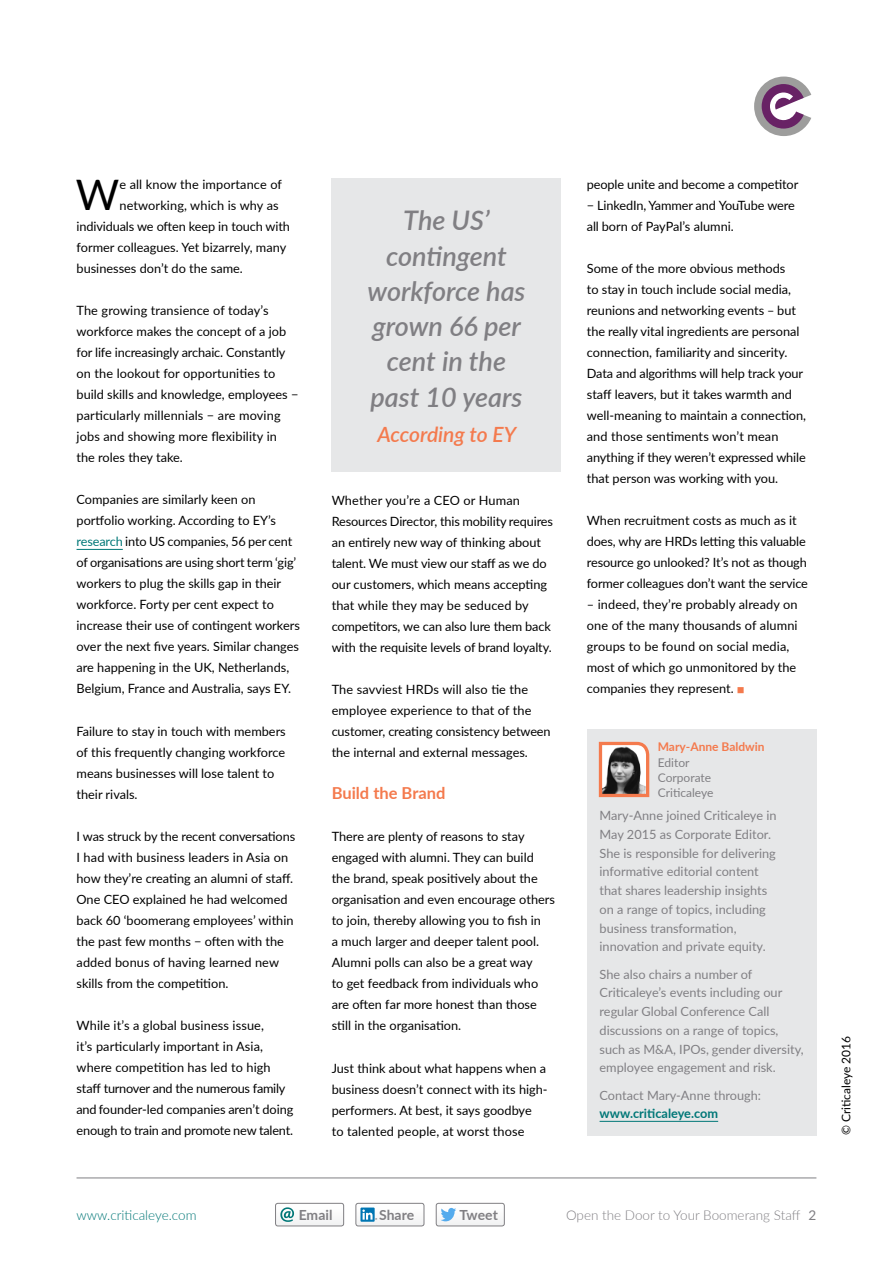
<style>
.page{position:relative;width:893px;height:1263px;background:#fff}
.page>*{position:absolute;margin:0;border:0;box-sizing:border-box;transform-origin:0 0}
.t1{font:42px "Lato";color:#000}
.t2{font:italic 600 27px/35.2px "Lato";color:#807f83;text-align:center}
.t3{font:italic 600 21px "Lato";letter-spacing:-.005em;color:#f47a4d}
.t4{font:700 16.5px "Lato";color:#f47a4d}
.t5{font:700 13.95px "Lato";letter-spacing:.005em;color:#807f83}
.t6{font:300 13.5px "Lato";color:#807f83}
.t7{font:300 13.5px "Lato";color:#077}
.t8{font:12.75px/21px "Lato";color:#000}
.t9{font:12.75px/18.8px "Lato";color:#807f83}
.t10{font:700 12.75px "Lato";color:#077}
.t11{font:12px/15px "Lato";color:#807f83}
.t12{font:12px "Lato";color:#000}
.t13{font:700 12px "Lato";color:#f47a4d}
.s1{color:#077}
.s2{color:#f47a4d}
.s3{font-weight:400}
</style>
<div class="page">
<hr style="left:77px;top:549px;width:46px;height:1px;background:#077">
<div style="left:332px;top:179px;width:229px;height:293px;background:#e6e7e8"></div>
<div style="left:587px;top:729px;width:229px;height:406px;background:#e6e7e8"></div>
<hr style="left:600px;top:1121px;width:118px;height:1px;background:#077">
<svg style="left:598px;top:741px;width:52px;height:57px;background:#a0867d"></svg>
<div style="left:356px;top:1203px;width:68px;height:23px;background:#f9fafa;border-radius:2px"></div>
<div style="left:355px;top:1203px;width:69px;height:23px;border:1px solid #807f83;border-radius:2px"></div>
<div style="left:360px;top:1207px;width:15px;height:15px;background:#0076b3"></div>
<svg style="left:362px;top:1209px;width:15px;height:11px"></svg>
<div style="left:436px;top:1203px;width:69px;height:23px;background:#f9fafa;border-radius:2px"></div>
<div style="left:436px;top:1203px;width:69px;height:23px;border:1px solid #807f83;border-radius:2px"></div>
<svg style="left:441px;top:1208px;width:15px;height:13px"></svg>
<div style="left:276px;top:1203px;width:68px;height:23px;background:#f9fafa;border-radius:2px"></div>
<div style="left:275px;top:1203px;width:69px;height:23px;border:1px solid #807f83;border-radius:2px"></div>
<svg style="left:280px;top:1207px;width:14px;height:15px"></svg>
<hr style="left:77px;top:1177px;width:739px;height:1px;background:#807f83">
<svg style="left:754px;top:77px;width:57px;height:59px"></svg>
<h1 class="t1" style="left:76px;top:165px;width:45px">W</h1>
<p class="t8" style="left:119px;top:173px;width:164px">e all know the importance of</p>
<p class="t8" style="left:119px;top:194px;width:161px">networking, which is why as</p>
<p class="t8" style="left:77px;top:215px;width:215px">individuals we often keep in touch with</p>
<p class="t8" style="left:77px;top:236px;width:211px">former colleagues. Yet bizarrely, many</p>
<p class="t8" style="left:77px;top:257px;width:168px">businesses don’t do the same.</p>
<p class="t8" style="left:77px;top:299px;width:223px">The growing transience of today’s workforce makes the concept of a job for life increasingly archaic. Constantly on the lookout for opportunities to build skills and knowledge, employees − particularly millennials − are moving jobs and showing more flexibility in the roles they take.</p>
<p class="t8" style="left:77px;top:489px;width:225px">Companies are similarly keen on portfolio working. According to EY’s <span class="s1">research</span> into US companies, 56 per cent of organisations are using short term ‘gig’ workers to plug the skills gap in their workforce. Forty per cent expect to increase their use of contingent workers over the next five years. Similar changes are happening in the UK, Netherlands, Belgium, France and Australia, says EY.</p>
<p class="t8" style="left:77px;top:720px;width:211px">Failure to stay in touch with members of this frequently changing workforce means businesses will lose talent to their rivals.</p>
<p class="t8" style="left:77px;top:825px;width:220px">I was struck by the recent conversations I had with business leaders in Asia on how they’re creating an alumni of staff.<br>One CEO explained he had welcomed back 60 ‘boomerang employees’ within the past few months − often with the added bonus of having learned new skills from the competition.</p>
<p class="t8" style="left:77px;top:1014px;width:218px">While it’s a global business issue,<br>it’s particularly important in Asia, where competition has led to high staff turnover and the numerous family and founder-led companies aren’t doing enough to train and promote new talent.</p>
<h2 class="t2" style="left:367px;top:202px;width:160px">The US’ contingent workforce has grown 66 per cent in the past 10 years</h2>
<h3 class="t3" style="left:377px;top:419px;width:140px">According to EY</h3>
<p class="t8" style="left:332px;top:489px;width:223px">Whether you’re a CEO or Human Resources Director, this mobility requires an entirely new way of thinking about talent. We must view our staff as we do our customers, which means accepting that while they may be seduced by competitors, we can also lure them back with the requisite levels of brand loyalty.</p>
<p class="t8" style="left:332px;top:678px;width:220px">The savviest HRDs will also tie the employee experience to that of the customer, creating consistency between the internal and external messages.</p>
<p class="t4" style="left:332px;top:781px;width:115px">Build the Brand</p>
<p class="t8" style="left:332px;top:826px;width:225px">There are plenty of reasons to stay engaged with alumni. They can build the brand, speak positively about the organisation and even encourage others to join, thereby allowing you to fish in<br>a much larger and deeper talent pool.<br>Alumni polls can also be a great way<br>to get feedback from individuals who are often far more honest than those still in the organisation.</p>
<p class="t8" style="left:332px;top:1057px;width:217px">Just think about what happens when a business doesn’t connect with its high&shy;performers. At best, it says goodbye<br>to talented people, at worst those</p>
<p class="t8" style="left:587px;top:173px;width:213px">people unite and become a competitor − LinkedIn, Yammer and YouTube were all born of PayPal’s alumni.</p>
<p class="t8" style="left:587px;top:257px;width:221px">Some of the more obvious methods<br>to stay in touch include social media, reunions and networking events – but the really vital ingredients are personal connection, familiarity and sincerity.<br>Data and algorithms will help track your staff leavers, but it takes warmth and well-meaning to maintain a connection, and those sentiments won’t mean anything if they weren’t expressed while that person was working with you.</p>
<p class="t8" style="left:587px;top:510px;width:223px">When recruitment costs as much as it does, why are HRDs letting this valuable resource go unlooked? It’s not as though former colleagues don’t want the service</p>
<p class="t8" style="left:587px;top:594px;width:212px">– indeed, they’re probably already on one of the many thousands of alumni groups to be found on social media, most of which go unmonitored by the companies they represent. <span class="s2">■</span></p>
<p class="t13" style="left:658px;top:738px;width:108px">Mary-Anne Baldwin</p>
<p class="t11" style="left:658px;top:754px;width:57px">Editor<br>Corporate<br>Criticaleye</p>
<p class="t9" style="left:600px;top:805px;width:178px">Mary-Anne joined Criticaleye in<br>May 2015 as Corporate Editor.<br>She is responsible for delivering informative editorial content that shares leadership insights on a range of topics, including business transformation, innovation and private equity.</p>
<p class="t9" style="left:600px;top:964px;width:206px">She also chairs a number of<br>Criticaleye’s events including our regular Global Conference Call discussions on a range of topics, such as M&amp;A, IPOs, gender diversity, employee engagement and risk.</p>
<p class="t9" style="left:600px;top:1085px;width:163px">Contact Mary-Anne through:</p>
<p class="t10" style="left:600px;top:1104px;width:120px">www.criticaleye.com</p>
<p class="t12" style="left:837px;top:1135px;width:101px;rotate:-90deg">© Criticaleye 2016</p>
<p class="t7" style="left:77px;top:1206px;width:122px">www.criticaleye.com</p>
<p class="t5" style="left:299px;top:1205px;width:35px">Email</p>
<p class="t5" style="left:379px;top:1205px;width:37px">Share</p>
<p class="t5" style="left:459px;top:1205px;width:40px">Tweet</p>
<p class="t6" style="left:566px;top:1206px;width:252px">Open the Door to Your Boomerang Staff <span class="s3">2</span></p>
</div>
